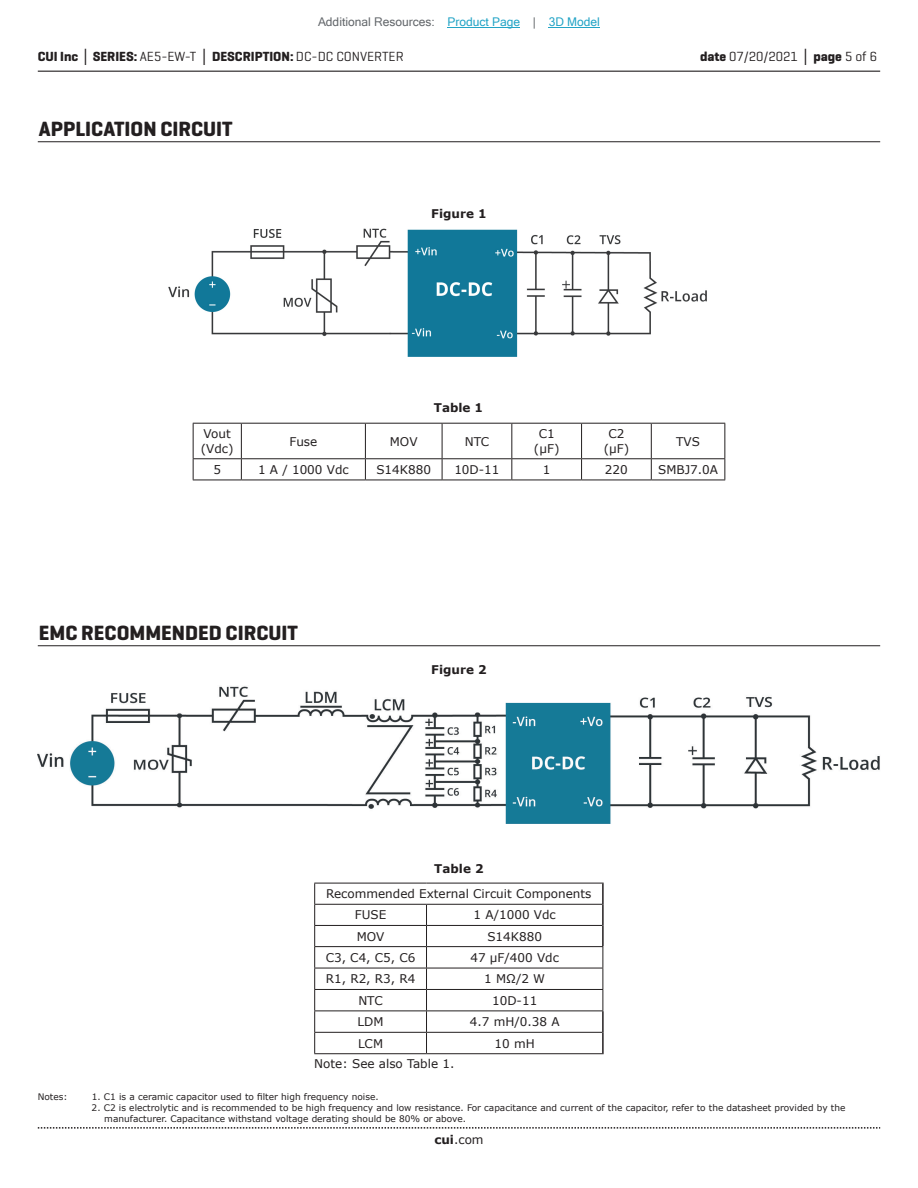
<style>
.page{position:relative;width:918px;height:1188px;background:#fff}
.page>*{position:absolute;margin:0;border:0;box-sizing:border-box;transform-origin:0 0}
.t1{font:700 21px "Geogrotesque";color:#231f20}
.t2{font:700 13.5px "Geogrotesque";color:#231f20}
.t3{font:13.5px "Geogrotesque";color:#231f20}
.t4{font:12px/14.4px "Verdana";color:#231f20}
.t5{font:12px "Microsoft Sans Serif";color:#63676b}
.t6{font:700 12px "Verdana";color:#231f20}
.t7{font:9px/10.8px "Verdana";color:#231f20}
.s1{color:#23a4c6}
.s2{font-family:"Verdana"}
.s3{font-weight:400}
.s4{font-weight:700}
.s5{font-family:"Verdana";font-weight:700}
</style>
<div class="page">
<hr style="left:38px;top:71px;width:842px;height:1px;background:#231f20">
<svg style="left:38px;top:1127px;width:842px;height:2px"></svg>
<hr style="left:38px;top:645px;width:842px;height:1px;background:#231f20">
<hr style="left:602px;top:883px;width:2px;height:21px;background:#231f20">
<hr style="left:602px;top:904px;width:2px;height:21px;background:#231f20">
<hr style="left:602px;top:925px;width:2px;height:21px;background:#231f20">
<hr style="left:602px;top:1011px;width:2px;height:21px;background:#231f20">
<hr style="left:602px;top:1032px;width:2px;height:21px;background:#231f20">
<hr style="left:314px;top:883px;width:113px;height:1px;background:#231f20">
<hr style="left:427px;top:883px;width:177px;height:1px;background:#231f20">
<hr style="left:314px;top:904px;width:113px;height:1px;background:#231f20">
<hr style="left:427px;top:904px;width:175px;height:1px;background:#231f20">
<hr style="left:314px;top:925px;width:113px;height:1px;background:#231f20">
<hr style="left:427px;top:925px;width:175px;height:1px;background:#231f20">
<hr style="left:314px;top:946px;width:113px;height:1px;background:#231f20">
<hr style="left:427px;top:946px;width:176px;height:1px;background:#231f20">
<hr style="left:314px;top:968px;width:113px;height:1px;background:#231f20">
<hr style="left:427px;top:968px;width:176px;height:1px;background:#231f20">
<hr style="left:314px;top:989px;width:113px;height:1px;background:#231f20">
<hr style="left:427px;top:989px;width:176px;height:1px;background:#231f20">
<svg style="left:603px;top:947px;width:1px;height:64px"></svg>
<hr style="left:314px;top:1011px;width:113px;height:1px;background:#231f20">
<hr style="left:427px;top:1011px;width:176px;height:1px;background:#231f20">
<hr style="left:314px;top:1032px;width:113px;height:1px;background:#231f20">
<svg style="left:314px;top:883px;width:1px;height:170px"></svg>
<hr style="left:427px;top:1032px;width:175px;height:1px;background:#231f20">
<svg style="left:426px;top:905px;width:1px;height:148px"></svg>
<hr style="left:314px;top:1053px;width:113px;height:1px;background:#231f20">
<hr style="left:427px;top:1053px;width:177px;height:1px;background:#231f20">
<hr style="left:193px;top:423px;width:48px;height:1px;background:#231f20">
<hr style="left:193px;top:424px;width:1px;height:34px;background:#231f20">
<hr style="left:241px;top:423px;width:124px;height:1px;background:#231f20">
<hr style="left:241px;top:424px;width:1px;height:34px;background:#231f20">
<hr style="left:365px;top:423px;width:77px;height:1px;background:#231f20">
<hr style="left:365px;top:424px;width:1px;height:34px;background:#231f20">
<hr style="left:442px;top:423px;width:70px;height:1px;background:#231f20">
<hr style="left:442px;top:424px;width:1px;height:34px;background:#231f20">
<hr style="left:512px;top:423px;width:70px;height:1px;background:#231f20">
<hr style="left:511px;top:424px;width:1px;height:34px;background:#231f20">
<hr style="left:582px;top:423px;width:69px;height:1px;background:#231f20">
<hr style="left:581px;top:424px;width:1px;height:34px;background:#231f20">
<hr style="left:651px;top:423px;width:74px;height:1px;background:#231f20">
<hr style="left:651px;top:424px;width:1px;height:34px;background:#231f20">
<hr style="left:724px;top:424px;width:1px;height:34px;background:#231f20">
<hr style="left:193px;top:458px;width:48px;height:1px;background:#231f20">
<svg style="left:193px;top:459px;width:1px;height:21px"></svg>
<hr style="left:241px;top:458px;width:124px;height:1px;background:#231f20">
<svg style="left:241px;top:459px;width:1px;height:21px"></svg>
<hr style="left:365px;top:458px;width:77px;height:1px;background:#231f20">
<svg style="left:365px;top:459px;width:1px;height:21px"></svg>
<hr style="left:442px;top:458px;width:70px;height:1px;background:#231f20">
<svg style="left:442px;top:459px;width:1px;height:21px"></svg>
<hr style="left:512px;top:458px;width:70px;height:1px;background:#231f20">
<svg style="left:511px;top:459px;width:1px;height:21px"></svg>
<hr style="left:582px;top:458px;width:69px;height:1px;background:#231f20">
<svg style="left:581px;top:459px;width:1px;height:21px"></svg>
<hr style="left:651px;top:458px;width:74px;height:1px;background:#231f20">
<svg style="left:651px;top:459px;width:1px;height:21px"></svg>
<svg style="left:724px;top:459px;width:1px;height:21px"></svg>
<hr style="left:193px;top:480px;width:48px;height:1px;background:#231f20">
<hr style="left:241px;top:480px;width:124px;height:1px;background:#231f20">
<hr style="left:365px;top:480px;width:77px;height:1px;background:#231f20">
<hr style="left:442px;top:480px;width:70px;height:1px;background:#231f20">
<hr style="left:512px;top:480px;width:70px;height:1px;background:#231f20">
<hr style="left:582px;top:480px;width:69px;height:1px;background:#231f20">
<hr style="left:651px;top:480px;width:74px;height:1px;background:#231f20">
<hr style="left:38px;top:141px;width:842px;height:1px;background:#231f20">
<img style="left:168px;top:228px;width:539px;height:129px">
<img style="left:38px;top:686px;width:842px;height:138px">
<hr style="left:448px;top:27px;width:72px;height:1px;background:#23a4c6">
<hr style="left:549px;top:27px;width:51px;height:1px;background:#23a4c6">
<h3 class="t5" style="left:318px;top:15px;width:283px">Additional Resources: <span class="s1">Product Page</span> | <span class="s1">3D Model</span></h3>
<h2 class="t2" style="left:38px;top:48px;width:367px">CUI Inc <span class="s2">│</span> SERIES: <span class="s3">AE5-EW-T</span> <span class="s2">│</span> DESCRIPTION: <span class="s3">DC-DC CONVERTER</span></h2>
<h2 class="t3" style="left:700px;top:48px;width:179px"><span class="s4">date</span> 07/20/2021 <span class="s5">│</span> <span class="s4">page</span> 5 of 6</h2>
<h1 class="t1" style="left:39px;top:116px;width:195px">APPLICATION CIRCUIT</h1>
<h3 class="t6" style="left:431px;top:205px;width:57px">Figure 1</h3>
<h3 class="t6" style="left:434px;top:399px;width:51px">Table 1</h3>
<h3 class="t4" style="left:201px;top:427px;width:34px">Vout (Vdc)</h3>
<h3 class="t4" style="left:289px;top:434px;width:29px">Fuse</h3>
<h3 class="t4" style="left:390px;top:434px;width:29px">MOV</h3>
<h3 class="t4" style="left:465px;top:434px;width:26px">NTC</h3>
<h3 class="t4" style="left:534px;top:427px;width:27px;text-align:center">C1 (µF)</h3>
<h3 class="t4" style="left:604px;top:427px;width:27px;text-align:center">C2 (µF)</h3>
<h3 class="t4" style="left:676px;top:434px;width:25px">TVS</h3>
<h3 class="t4" style="left:213px;top:462px;width:9px">5</h3>
<h3 class="t4" style="left:258px;top:462px;width:92px">1 A / 1000 Vdc</h3>
<h3 class="t4" style="left:376px;top:462px;width:56px">S14K880</h3>
<h3 class="t4" style="left:454px;top:462px;width:47px">10D-11</h3>
<h3 class="t4" style="left:543px;top:462px;width:9px">1</h3>
<h3 class="t4" style="left:605px;top:462px;width:24px">220</h3>
<h3 class="t4" style="left:658px;top:462px;width:61px">SMBJ7.0A</h3>
<h1 class="t1" style="left:39px;top:620px;width:261px">EMC RECOMMENDED CIRCUIT</h1>
<h3 class="t6" style="left:431px;top:662px;width:57px">Figure 2</h3>
<h3 class="t6" style="left:434px;top:860px;width:51px">Table 2</h3>
<h3 class="t4" style="left:355px;top:883px;width:238px;line-height:21.1px;text-indent:-29px">Recommended External Circuit Components<br>FUSE</h3>
<h3 class="t4" style="left:474px;top:908px;width:84px">1 A/1000 Vdc</h3>
<h3 class="t4" style="left:357px;top:929px;width:29px">MOV</h3>
<h3 class="t4" style="left:487px;top:929px;width:56px">S14K880</h3>
<h3 class="t4" style="left:326px;top:950px;width:91px">C3, C4, C5, C6</h3>
<h3 class="t4" style="left:470px;top:950px;width:90px">47 µF/400 Vdc</h3>
<h3 class="t4" style="left:326px;top:972px;width:91px">R1, R2, R3, R4</h3>
<h3 class="t4" style="left:484px;top:972px;width:62px">1 MΩ/2 W</h3>
<h3 class="t4" style="left:358px;top:993px;width:26px">NTC</h3>
<h3 class="t4" style="left:492px;top:993px;width:47px">10D-11</h3>
<h3 class="t4" style="left:358px;top:1014px;width:28px">LDM</h3>
<h3 class="t4" style="left:470px;top:1014px;width:91px">4.7 mH/0.38 A</h3>
<h3 class="t4" style="left:358px;top:1036px;width:27px">LCM</h3>
<h3 class="t4" style="left:495px;top:1036px;width:42px">10 mH</h3>
<h3 class="t4" style="left:314px;top:1057px;width:142px">Note: See also Table 1.</h3>
<p class="t7" style="left:38px;top:1091px;width:31px">Notes:</p>
<p class="t7" style="left:92px;top:1091px;width:288px">1. C1 is a ceramic capacitor used to filter high frequency noise.</p>
<p class="t7" style="left:104px;top:1102px;width:743px;text-indent:-13px">2. C2 is electrolytic and is recommended to be high frequency and low resistance. For capacitance and current of the capacitor, refer to the datasheet provided by the manufacturer. Capacitance withstand voltage derating should be 80% or above.</p>
<h3 class="t4" style="left:434px;top:1132px;width:51px"><span class="s4">cui</span>.com</h3>
</div>
